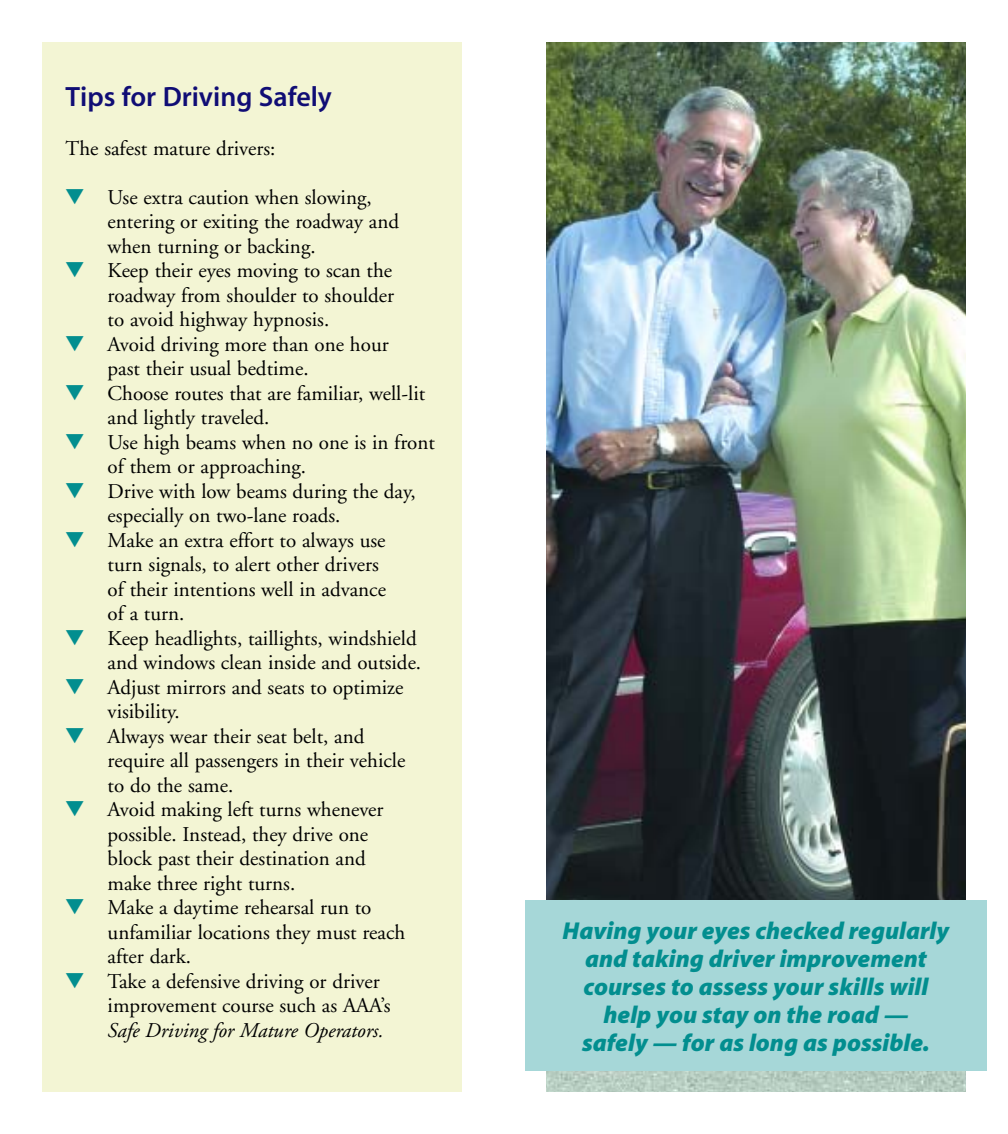
<style>
.page{position:relative;width:1008px;height:1134px;background:#fff}
.page>*{position:absolute;margin:0;border:0;box-sizing:border-box;transform-origin:0 0}
.t1{font:28px "Myriad MM.565.600";color:#100d75}
.t2{font:24.5px/28px "Myriad MM It.830.300";color:#028e8f;text-align:center}
.t3{font:21px/24.5px "Adobe Garamond";color:#000}
.t4{font:italic 21px "Adobe Garamond";color:#000}
.s1{font-family:"Monotype Sorts";color:#028e8f}
</style>
<div class="page">
<img style="left:546px;top:42px;width:420px;height:1050px">
<div style="left:42px;top:42px;width:420px;height:1050px;background:#f3f5d4"></div>
<div style="left:525px;top:900px;width:462px;height:171px;background:#a6d7d8"></div>
<h1 class="t1" style="left:66px;top:86px;width:268px">Tips for Driving Safely</h1>
<p class="t3" style="left:66px;top:138px;width:211px">The safest mature drivers:</p>
<p class="t3" style="left:108px;top:187px;width:293px;text-indent:-42px"><span class="s1">▼</span> Use extra caution when slowing, entering or exiting the roadway and when turning or backing.</p>
<p class="t3" style="left:108px;top:260px;width:288px;text-align:justify;text-indent:-42px"><span class="s1">▼</span> Keep their eyes moving to scan the roadway from shoulder to shoulder to avoid highway hypnosis.</p>
<p class="t3" style="left:108px;top:334px;width:283px;text-indent:-42px"><span class="s1">▼</span> Avoid driving more than one hour past their usual bedtime.</p>
<p class="t3" style="left:108px;top:383px;width:319px;text-indent:-42px"><span class="s1">▼</span> Choose routes that are familiar, well-lit and lightly traveled.</p>
<p class="t3" style="left:108px;top:432px;width:329px;text-indent:-42px"><span class="s1">▼</span> Use high beams when no one is in front of them or approaching.</p>
<p class="t3" style="left:108px;top:481px;width:310px;text-indent:-42px"><span class="s1">▼</span> Drive with low beams during the day, especially on two-lane roads.</p>
<p class="t3" style="left:108px;top:530px;width:280px;text-indent:-42px"><span class="s1">▼</span> Make an extra effort to always use turn signals, to alert other drivers of their intentions well in advance of a turn.</p>
<p class="t3" style="left:66px;top:628px;width:357px;text-align:right"><span class="s1">▼</span> Keep headlights, taillights, windshield and windows clean inside and outside.</p>
<p class="t3" style="left:108px;top:677px;width:297px;text-indent:-42px"><span class="s1">▼</span> Adjust mirrors and seats to optimize visibility.</p>
<p class="t3" style="left:108px;top:726px;width:299px;text-indent:-42px"><span class="s1">▼</span> Always wear their seat belt, and require all passengers in their vehicle to do the same.</p>
<p class="t3" style="left:108px;top:799px;width:277px;text-indent:-42px"><span class="s1">▼</span> Avoid making left turns whenever possible. Instead, they drive one block past their destination and make three right turns.</p>
<p class="t3" style="left:108px;top:897px;width:299px;text-indent:-42px"><span class="s1">▼</span> Make a daytime rehearsal run to unfamiliar locations they must reach after dark.</p>
<p class="t3" style="left:108px;top:971px;width:284px;text-indent:-42px"><span class="s1">▼</span> Take a defensive driving or driver improvement course such as AAA’s</p>
<p class="t4" style="left:108px;top:1022px;width:278px">Safe Driving for Mature Operators.</p>
<p class="t2" style="left:563px;top:919px;width:388px">Having your eyes checked regularly and taking driver improvement courses to assess your skills will help you stay on the road —<br>safely — for as long as possible.</p>
</div>
